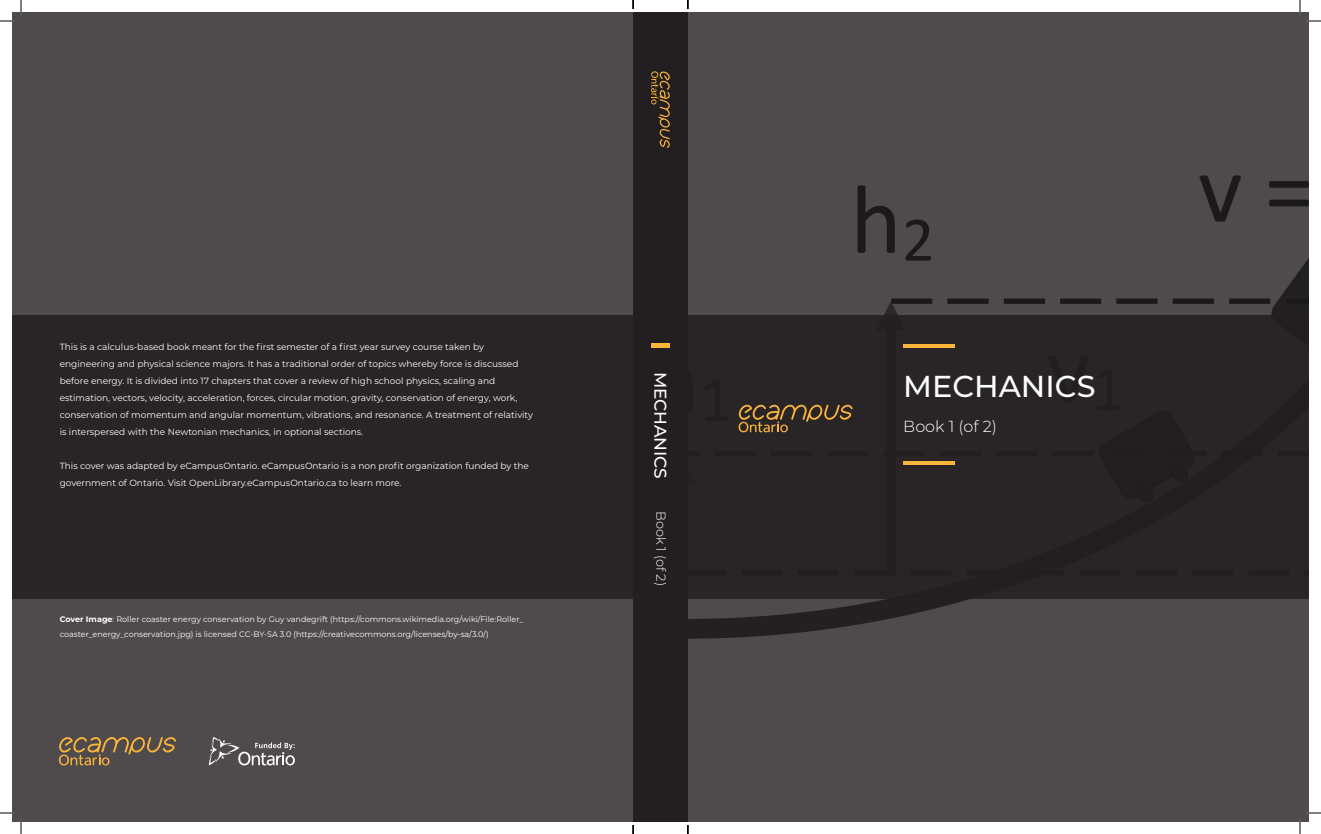
<style>
.page{position:relative;width:1321px;height:834px;background:#fff}
.page>*{position:absolute;margin:0;border:0;box-sizing:border-box;transform-origin:0 0}
.t1{font:500 30.2px "Montserrat";color:#fff}
.t2{font:500 17px "Montserrat";letter-spacing:-.01em;color:#fff}
.t3{font:300 16px "Montserrat";color:#fff}
.t4{font:300 13px "Montserrat";letter-spacing:-.01em;color:#fff}
.t5{font:9px/17px "Montserrat";color:#fff}
.t6{font:8px/15px "Montserrat";color:#fff}
.s1{font-weight:700}
</style>
<div class="page">
<div style="left:12px;top:12px;width:630px;height:810px;background:#4f4b4c"></div>
<div style="left:12px;top:315px;width:625px;height:283px;background:#231f20"></div>
<svg style="left:59px;top:737px;width:117px;height:28px"></svg>
<svg style="left:209px;top:737px;width:86px;height:28px"></svg>
<div style="left:681px;top:12px;width:628px;height:810px;background:#4f4b4c"></div>
<div style="left:681px;top:315px;width:628px;height:283px;background:#231f20"></div>
<svg style="left:738px;top:404px;width:115px;height:28px"></svg>
<hr style="left:903px;top:344px;width:51px;height:4px;background:#fcb53b">
<hr style="left:903px;top:461px;width:51px;height:4px;background:#fcb53b">
<div style="left:633px;top:12px;width:55px;height:810px;background:#231f20"></div>
<svg style="left:651px;top:71px;width:19px;height:77px"></svg>
<hr style="left:651px;top:344px;width:18px;height:4px;background:#fcb53b">
<svg style="left:1306px;top:20px;width:14px;height:2px"></svg>
<svg style="left:1306px;top:812px;width:14px;height:2px"></svg>
<svg style="left:0;top:0;width:22px;height:22px"></svg>
<svg style="left:0;top:812px;width:22px;height:22px"></svg>
<svg style="left:1299px;top:0;width:1px;height:15px"></svg>
<svg style="left:1299px;top:819px;width:1px;height:15px"></svg>
<svg style="left:632px;top:0;width:2px;height:9px"></svg>
<svg style="left:632px;top:825px;width:2px;height:9px"></svg>
<p class="t5" style="left:60px;top:338px;width:475px">This is a calculus-based book meant for the first semester of a first year survey course taken by engineering and physical science majors. It has a traditional order of topics whereby force is discussed before energy. It is divided into 17 chapters that cover a review of high school physics, scaling and estimation, vectors, velocity, acceleration, forces, circular motion, gravity, conservation of energy, work, conservation of momentum and angular momentum, vibrations, and resonance. A treatment of relativity is interspersed with the Newtonian mechanics, in optional sections.</p>
<p class="t5" style="left:60px;top:457px;width:471px">This cover was adapted by eCampusOntario. eCampusOntario is a non profit organization funded by the government of Ontario. Visit OpenLibrary.eCampusOntario.ca to learn more.</p>
<p class="t6" style="left:60px;top:611px;width:465px"><span class="s1">Cover Image</span>: Roller coaster energy conservation by Guy vandegrift (https://commons.wikimedia.org/wiki/File:Roller_ coaster_energy_conservation.jpg) is licensed CC-BY-SA 3.0 (https://creativecommons.org/licenses/by-sa/3.0/)</p>
<h2 class="t2" style="left:672px;top:372px;width:108px;rotate:90deg">MECHANICS</h2>
<h3 class="t4" style="left:670px;top:511px;width:76px;rotate:90deg">Book 1 (of 2)</h3>
<h1 class="t1" style="left:903px;top:366px;width:194px">MECHANICS</h1>
<h3 class="t3" style="left:903px;top:416px;width:95px">Book 1 (of 2)</h3>
</div>
